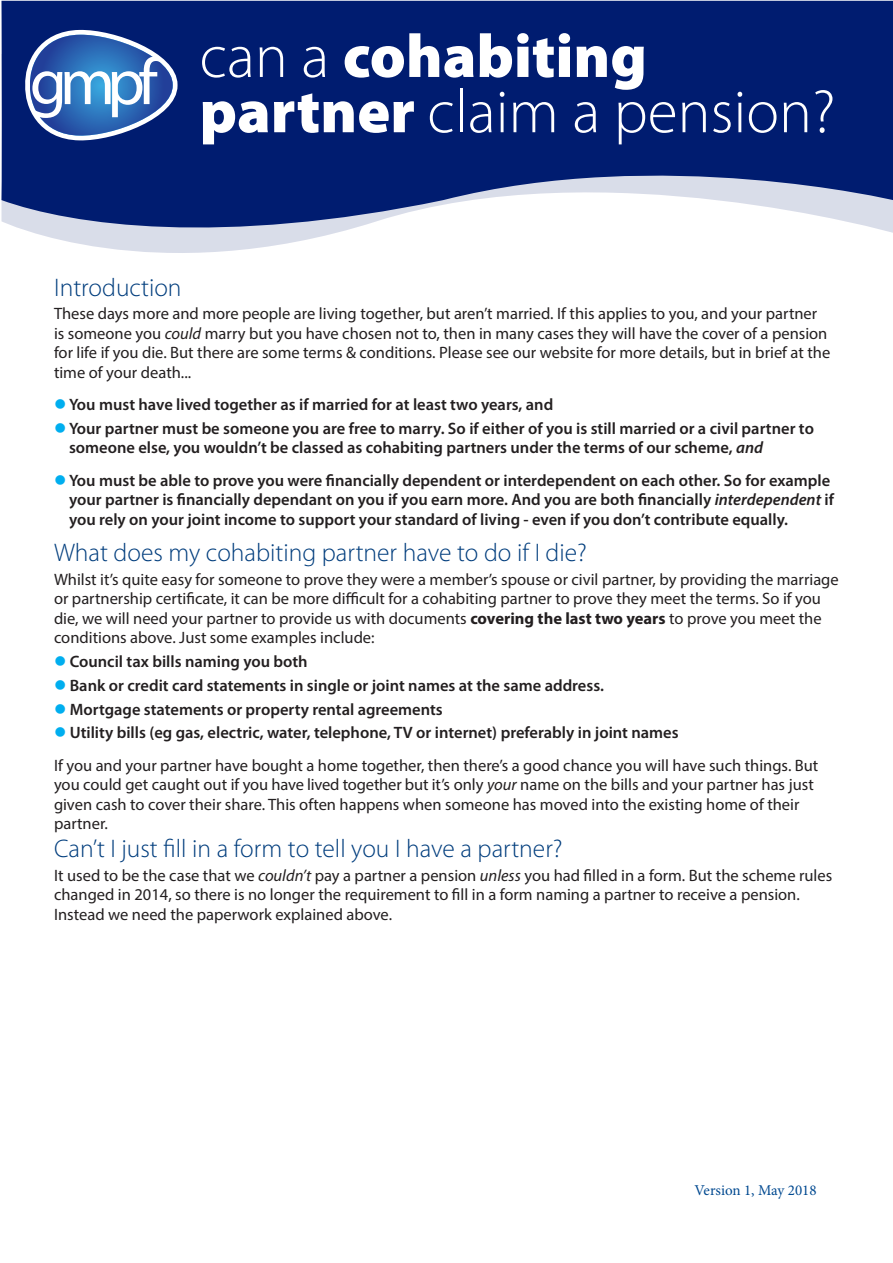
<style>
.page{position:relative;width:893px;height:1263px;background:#fff}
.page>*{position:absolute;margin:0;border:0;box-sizing:border-box;transform-origin:0 0}
.t1{font:300 61.5px "Myriad Pro";color:#fff}
.t2{font:900 61.5px "Myriad Pro";color:#fff}
.crosshead{font:300 25.5px "Myriad Pro";color:#013d7d}
.BODY_WHITE{font:16.5px/19.5px "Myriad Pro";color:#231f20}
.semi{font:600 16.5px/19.5px "Myriad Pro";color:#231f20}
.BODY_WHITE-2{font:600 16.5px "Myriad Pro";color:#231f20}
.t3{font:15px "Minion Pro";color:#014990}
.s1{font-weight:300}
.s2{font-weight:900}
.s3{font-style:italic}
.s4{color:#00aeef}
.s5{font-weight:700}
</style>
<div class="page">
<div style="left:2px;top:1px;width:891px;height:53px;background:#001c70"></div>
<svg style="left:2px;top:54px;width:891px;height:199px;fill:#001c70"></svg>
<svg style="left:29px;top:29px;width:149px;height:112px"></svg>
<p class="t2" style="left:200px;top:15px;width:449px"><span class="s1">can a</span> cohabiting</p>
<p class="t1" style="left:200px;top:75px;width:637px"><span class="s2">partner</span> claim a pension?</p>
<p class="crosshead" style="left:54px;top:272px;width:129px">Introduction</p>
<p class="BODY_WHITE" style="left:54px;top:304px;width:778px">These days more and more people are living together, but aren’t married. If this applies to you, and your partner is someone you <span class="s3">could</span> marry but you have chosen not to, then in many cases they will have the cover of a pension for life if you die. But there are some terms &amp; conditions. Please see our website for more details, but in brief at the time of your death...</p>
<p class="BODY_WHITE-2" style="left:54px;top:394px;width:501px"><span class="s4">●</span> You must have lived together as if married for at least two years, and</p>
<p class="semi" style="left:69px;top:418px;width:746px;text-indent:-15px"><span class="s4">●</span> Your partner must be someone you are free to marry. So if either of you is still married or a civil partner to someone else, you wouldn’t be classed as cohabiting partners under the terms of our scheme, <span class="s3">and</span></p>
<p class="semi" style="left:69px;top:470px;width:767px;text-indent:-15px"><span class="s4">●</span> You must be able to prove you were financially dependent or interdependent on each other. So for example your partner is financially dependant on you if you earn more. And you are both financially <span class="s3">interdependent</span> if you rely on your joint income to support your standard of living - even if you don’t contribute equally.</p>
<p class="crosshead" style="left:54px;top:537px;width:534px">What does my cohabiting partner have to do if I die?</p>
<p class="BODY_WHITE" style="left:54px;top:569px;width:786px">Whilst it’s quite easy for someone to prove they were a member’s spouse or civil partner, by providing the marriage or partnership certificate, it can be more difficult for a cohabiting partner to prove they meet the terms. So if you die, we will need your partner to provide us with documents <span class="s5">covering the last two years</span> to prove you meet the conditions above. Just some examples include:</p>
<p class="BODY_WHITE-2" style="left:54px;top:651px;width:255px"><span class="s4">●</span> Council tax bills naming you both</p>
<p class="BODY_WHITE-2" style="left:54px;top:675px;width:551px"><span class="s4">●</span> Bank or credit card statements in single or joint names at the same address.</p>
<p class="BODY_WHITE-2" style="left:54px;top:698px;width:390px"><span class="s4">●</span> Mortgage statements or property rental agreements</p>
<p class="BODY_WHITE-2" style="left:54px;top:722px;width:626px"><span class="s4">●</span> Utility bills (eg gas, electric, water, telephone, TV or internet) preferably in joint names</p>
<p class="BODY_WHITE" style="left:54px;top:755px;width:766px">If you and your partner have bought a home together, then there’s a good chance you will have such things. But you could get caught out if you have lived together but it’s only <span class="s3">your</span> name on the bills and your partner has just given cash to cover their share. This often happens when someone has moved into the existing home of their partner.</p>
<p class="crosshead" style="left:54px;top:833px;width:510px">Can’t I just fill in a form to tell you I have a partner?</p>
<p class="BODY_WHITE" style="left:54px;top:865px;width:780px">It used to be the case that we <span class="s3">couldn’t</span> pay a partner a pension <span class="s3">unless</span> you had filled in a form. But the scheme rules changed in 2014, so there is no longer the requirement to fill in a form naming a partner to receive a pension.<br>Instead we need the paperwork explained above.</p>
<p class="t3" style="left:694px;top:1180px;width:124px">Version 1, May 2018</p>
</div>
